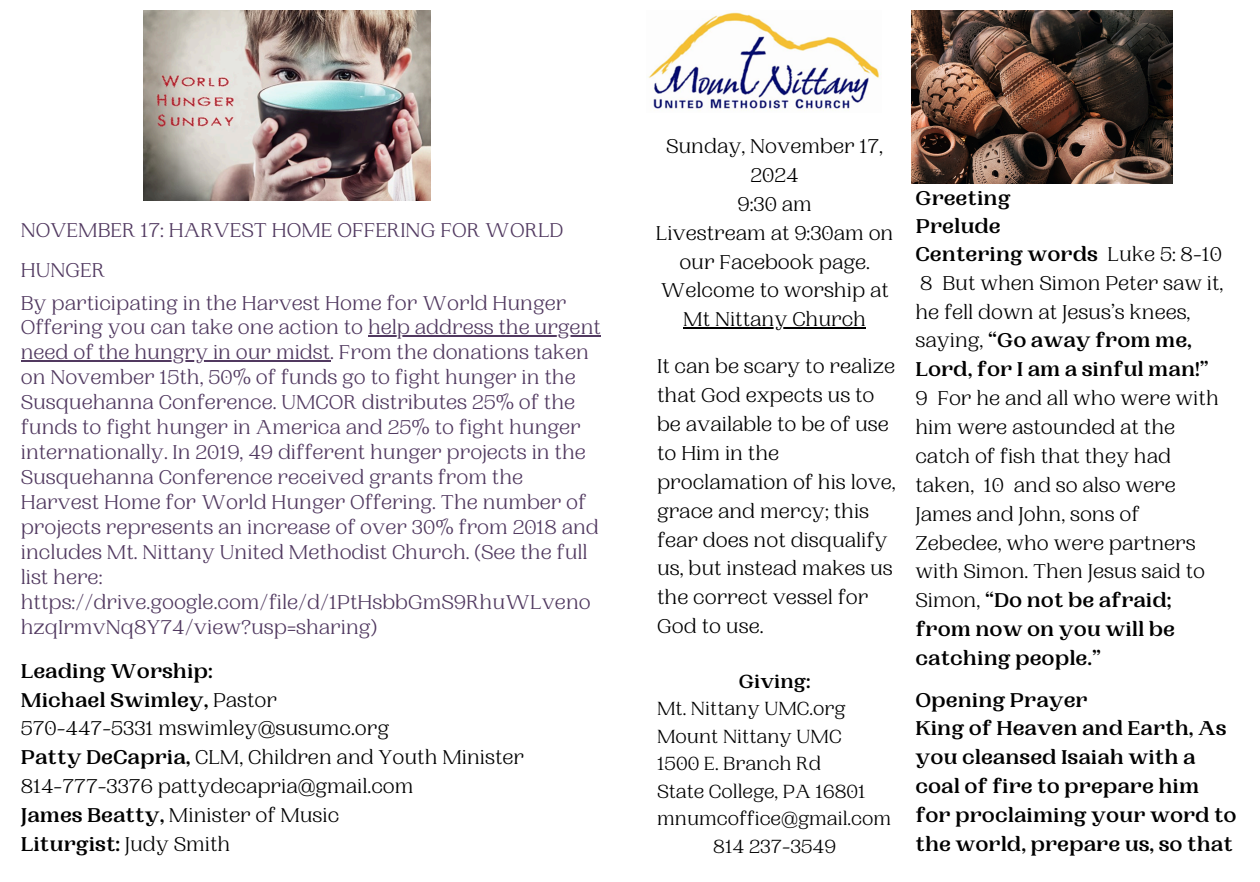
<style>
.page{position:relative;width:1260px;height:882px;background:#fff}
.page>*{position:absolute;margin:0;border:0;box-sizing:border-box;transform-origin:0 0}
.t1{font:21px/24.8px "PP Woodland";color:#513960}
.t2{font:21px/28.9px "PP Woodland";color:#000}
.t3{font:700 21px/28.9px "PP Woodland";color:#000}
.t4{font:19.95px "PP Woodland";color:#000}
.t5{font:700 19.95px "PP Woodland";color:#000}
.s1{font-weight:400}
.s2{font-weight:700}
</style>
<div class="page">
<img style="left:648px;top:12px;width:231px;height:99px">
<img style="left:911px;top:10px;width:261px;height:173px">
<hr style="left:683px;top:328px;width:183px;height:1px;background:#000">
<hr style="left:368px;top:336px;width:233px;height:1px;background:#513960">
<hr style="left:21px;top:361px;width:309px;height:1px;background:#513960">
<img style="left:143px;top:10px;width:288px;height:190px">
<p class="t1" style="left:21px;top:211px;width:544px;line-height:39.4px">NOVEMBER 17: HARVEST HOME OFFERING FOR WORLD<br>HUNGER</p>
<p class="t1" style="left:21px;top:291px;width:582px">By participating in the Harvest Home for World Hunger Offering you can take one action to help address the urgent need of the hungry in our midst. From the donations taken on November 15th, 50% of funds go to fight hunger in the Susquehanna Conference. UMCOR distributes 25% of the funds to fight hunger in America and 25% to fight hunger internationally. In 2019, 49 different hunger projects in the Susquehanna Conference received grants from the Harvest Home for World Hunger Offering. The number of projects represents an increase of over 30% from 2018 and includes Mt. Nittany United Methodist Church. (See the full list here: https://drive.google.com/file/d/1PtHsbbGmS9RhuWLveno hzqIrmvNq8Y74/view?usp=sharing)</p>
<p class="t3" style="left:21px;top:657px;width:194px">Leading Worship:</p>
<p class="t3" style="left:21px;top:686px;width:258px">Michael Swimley, <span class="s1">Pastor</span></p>
<p class="t2" style="left:21px;top:715px;width:370px">570-447-5331 mswimley@susumc.org</p>
<p class="t2" style="left:21px;top:744px;width:505px"><span class="s2">Patty DeCapria,</span> CLM, Children and Youth Minister</p>
<p class="t2" style="left:21px;top:772px;width:394px">814-777-3376 pattydecapria@gmail.com</p>
<p class="t2" style="left:21px;top:801px;width:320px"><span class="s2">James Beatty,</span> Minister of Music</p>
<p class="t3" style="left:21px;top:830px;width:211px">Liturgist: <span class="s1">Judy Smith</span></p>
<p class="t2" style="left:666px;top:132px;width:218px;text-align:center">Sunday, November 17,<br>2024</p>
<p class="t2" style="left:738px;top:190px;width:76px">9:30 am</p>
<p class="t2" style="left:656px;top:219px;width:239px;text-align:center">Livestream at 9:30am on our Facebook page.</p>
<p class="t2" style="left:660px;top:277px;width:230px">Welcome to worship at</p>
<p class="t2" style="left:683px;top:306px;width:184px">Mt Nittany Church</p>
<p class="t2" style="left:657px;top:353px;width:240px">It can be scary to realize that God expects us to be available to be of use</p>
<p class="t2" style="left:657px;top:439px;width:240px">to Him in the proclamation of his love, grace and mercy; this fear does not disqualify us, but instead makes us the correct vessel for<br>God to use.</p>
<p class="t5" style="left:739px;top:670px;width:73px">Giving:</p>
<p class="t4" style="left:657px;top:697px;width:190px">Mt. Nittany UMC.org</p>
<p class="t4" style="left:657px;top:725px;width:186px">Mount Nittany UMC</p>
<p class="t4" style="left:657px;top:752px;width:166px">1500 E. Branch Rd</p>
<p class="t4" style="left:657px;top:780px;width:210px">State College, PA 16801</p>
<p class="t4" style="left:657px;top:807px;width:236px">mnumcoffice@gmail.com</p>
<p class="t4" style="left:713px;top:835px;width:124px">814 237-3549</p>
<p class="t3" style="left:915px;top:184px;width:97px">Greeting<br>Prelude</p>
<p class="t3" style="left:915px;top:240px;width:308px">Centering words <span class="s1">Luke 5: 8-10</span></p>
<h1 class="t2" style="left:915px;top:269px;width:310px">8 But when Simon Peter saw it, he fell down at Jesus’s knees, saying, <span class="s2">“Go away from me,<br>Lord, for I am a sinful man!”<br></span>9 For he and all who were with him were astounded at the catch of fish that they had taken, 10 and so also were<br>James and John, sons of<br>Zebedee, who were partners</h1>
<p class="t3" style="left:915px;top:558px;width:291px"><span class="s1">with Simon. Then Jesus said to<br>Simon,</span> “Do not be afraid; from now on you will be catching people.”</p>
<h1 class="t3" style="left:915px;top:686px;width:323px">Opening Prayer<br>King of Heaven and Earth, As you cleansed Isaiah with a coal of fire to prepare him for proclaiming your word to the world, prepare us, so that</h1>
</div>
